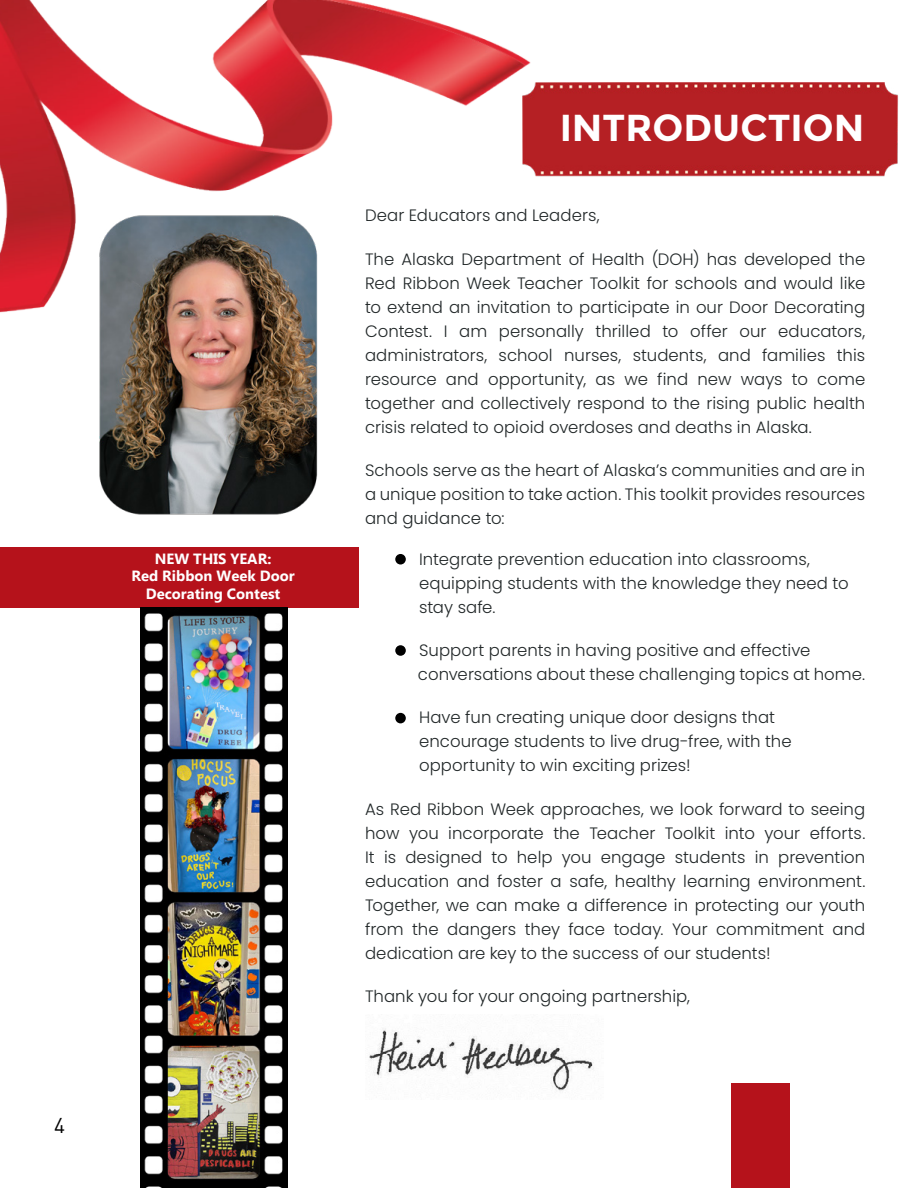
<style>
.page{position:relative;width:918px;height:1188px;background:#fff}
.page>*{position:absolute;margin:0;border:0;box-sizing:border-box;transform-origin:0 0}
.t1{font:700 37.5px "Montserrat";color:#fff}
.t2{font:21px "DIN";color:#000}
.t3{font:300 16.5px/24px "Poppins";letter-spacing:.005em;color:#212728;text-align:justify}
.t4{font:700 14.85px/17.7px "Microsoft Tai Le";color:#fff;text-align:center}
</style>
<div class="page">
<div style="left:732px;top:1084px;width:58px;height:104px;background:#b5121b"></div>
<div style="left:545px;top:83px;width:353px;height:94px;background:#b52024"></div>
<img style="left:99px;top:333px;width:219px;height:182px">
<img style="left:0;top:0;width:545px;height:333px">
<div style="left:395px;top:554px;width:11px;height:11px;background:#000;border-radius:50%"></div>
<div style="left:395px;top:645px;width:11px;height:11px;background:#000;border-radius:50%"></div>
<div style="left:395px;top:713px;width:11px;height:10px;background:#000;border-radius:50%"></div>
<div style="left:0;top:547px;width:359px;height:60px;background:#b5121b"></div>
<img style="left:141px;top:607px;width:146px;height:581px">
<img style="left:369px;top:1028px;width:225px;height:63px">
<p class="t4" style="left:131px;top:550px;width:165px">NEW THIS YEAR:<br>Red Ribbon Week Door<br>Decorating Contest</p>
<p class="t2" style="left:54px;top:1112px;width:12px">4</p>
<h2 class="t1" style="left:560px;top:105px;width:306px">INTRODUCTION</h2>
<p class="t3" style="left:365px;top:204px;width:236px">Dear Educators and Leaders,</p>
<p class="t3" style="left:365px;top:247px;width:502px">The Alaska Department of Health (DOH) has developed the Red Ribbon Week Teacher Toolkit for schools and would like to extend an invitation to participate in our Door Decorating Contest. I am personally thrilled to offer our educators, administrators, school nurses, students, and families this resource and opportunity, as we find new ways to come together and collectively respond to the rising public health crisis related to opioid overdoses and deaths in Alaska.</p>
<p class="t3" style="left:365px;top:459px;width:502px">Schools serve as the heart of Alaska’s communities and are in a unique position to take action. This toolkit provides resources and guidance to:</p>
<p class="t3" style="left:419px;top:547px;width:431px;text-align:left">Integrate prevention education into classrooms, equipping students with the knowledge they need to stay safe.</p>
<p class="t3" style="left:418px;top:638px;width:449px">Support parents in having positive and effective conversations about these challenging topics at home.</p>
<p class="t3" style="left:419px;top:706px;width:374px;text-align:left">Have fun creating unique door designs that encourage students to live drug-free, with the opportunity to win exciting prizes!</p>
<p class="t3" style="left:365px;top:797px;width:502px">As Red Ribbon Week approaches, we look forward to seeing how you incorporate the Teacher Toolkit into your efforts.<br>It is designed to help you engage students in prevention education and foster a safe, healthy learning environment.<br>Together, we can make a difference in protecting our youth from the dangers they face today. Your commitment and dedication are key to the success of our students!</p>
<p class="t3" style="left:365px;top:984px;width:326px">Thank you for your ongoing partnership,</p>
</div>
